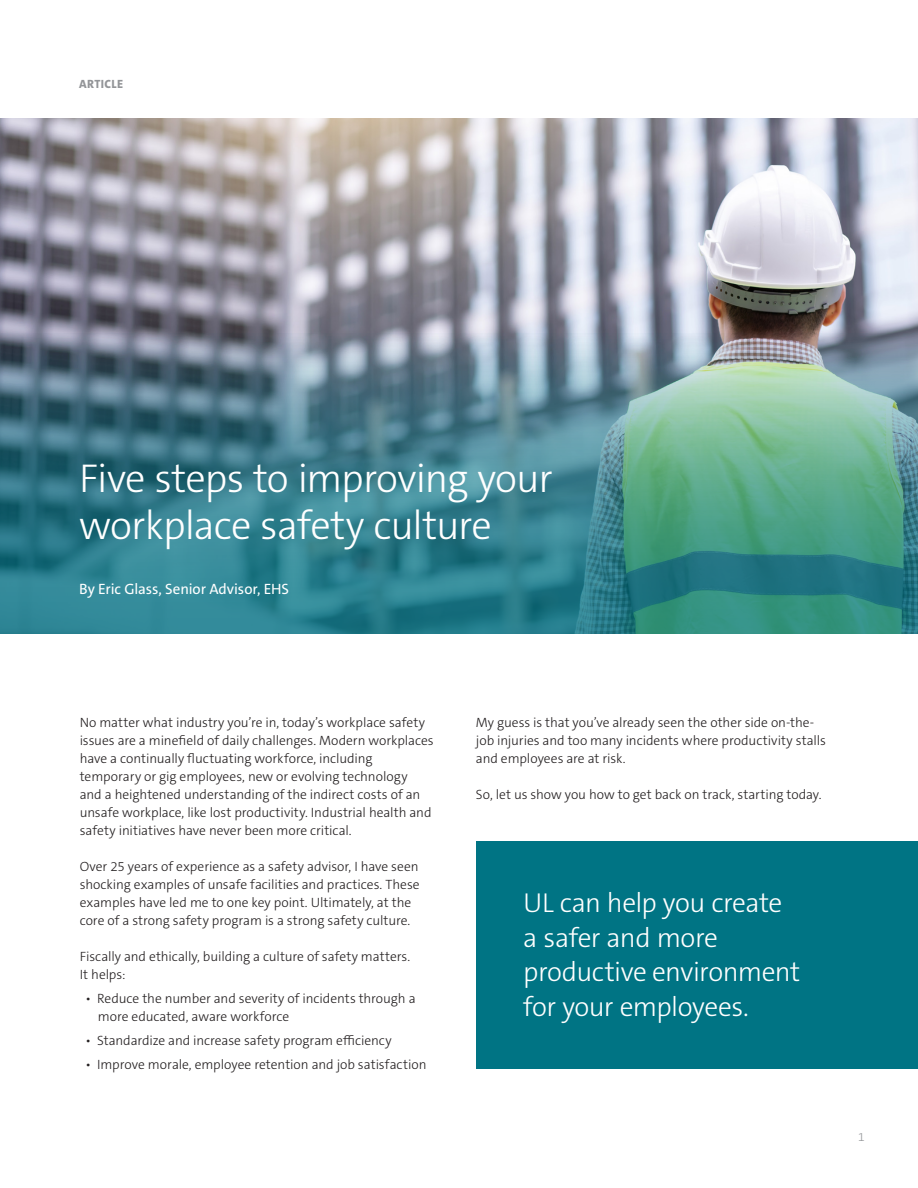
<style>
.page{position:relative;width:918px;height:1188px;background:#fff}
.page>*{position:absolute;margin:0;border:0;box-sizing:border-box;transform-origin:0 0}
.Interior_Headline{font:300 40.5px/46.5px "The Sans C5";letter-spacing:-.02em;color:#fff}
.Body_Copy{font:300 27.45px "The Sans C5";letter-spacing:-.02em;color:#fff}
.Body_Copy-2{font:15px "The Sans C5";letter-spacing:-.005em;color:#fff}
.Body_Copy-3{font:300 13.5px/18px "The Sans C5";letter-spacing:-.005em;color:#231f20}
.Upper_Corner_Catagor{font:800 12px "The Sans C5";letter-spacing:.03em;color:#939598}
.Page_Numbers{font:300 12px "The Sans C5";color:#939598}
</style>
<div class="page">
<img style="left:0;top:119px;width:918px;height:214px">
<img style="left:0;top:333px;width:918px;height:301px">
<div style="left:476px;top:841px;width:442px;height:228px;background:#007484"></div>
<p class="Upper_Corner_Catagor" style="left:79px;top:77px;width:46px">ARTICLE</p>
<p class="Interior_Headline" style="left:79px;top:455px;width:475px">Five steps to improving your workplace safety culture</p>
<p class="Body_Copy-2" style="left:79px;top:579px;width:212px">By Eric Glass, Senior Advisor, EHS</p>
<p class="Body_Copy-3" style="left:80px;top:713px;width:356px">No matter what industry you’re in, today’s workplace safety issues are a minefield of daily challenges. Modern workplaces have a continually fluctuating workforce, including temporary or gig employees, new or evolving technology<br>and a heightened understanding of the indirect costs of an unsafe workplace, like lost productivity. Industrial health and safety initiatives have never been more critical.</p>
<p class="Body_Copy-3" style="left:80px;top:857px;width:341px">Over 25 years of experience as a safety advisor, I have seen shocking examples of unsafe facilities and practices. These examples have led me to one key point. Ultimately, at the core of a strong safety program is a strong safety culture.</p>
<p class="Body_Copy-3" style="left:80px;top:947px;width:332px">Fiscally and ethically, building a culture of safety matters.</p>
<p class="Body_Copy-3" style="left:80px;top:965px;width:47px">It helps:</p>
<p class="Body_Copy-3" style="left:98px;top:989px;width:319px;text-indent:-12px">• Reduce the number and severity of incidents through a more educated, aware workforce</p>
<p class="Body_Copy-3" style="left:86px;top:1031px;width:307px">• Standardize and increase safety program efficiency</p>
<p class="Body_Copy-3" style="left:86px;top:1055px;width:342px">• Improve morale, employee retention and job satisfaction</p>
<p class="Body_Copy-3" style="left:476px;top:713px;width:352px">My guess is that you’ve already seen the other side on-the&shy;job injuries and too many incidents where productivity stalls and employees are at risk.</p>
<p class="Body_Copy-3" style="left:476px;top:785px;width:347px">So, let us show you how to get back on track, starting today.</p>
<p class="Body_Copy" style="left:523px;top:885px;width:261px">UL can help you create</p>
<p class="Body_Copy" style="left:523px;top:920px;width:196px">a safer and more</p>
<p class="Body_Copy" style="left:523px;top:954px;width:279px">productive environment</p>
<p class="Body_Copy" style="left:523px;top:989px;width:227px">for your employees.</p>
<p class="Page_Numbers" style="left:858px;top:1129px;width:8px">1</p>
</div>
